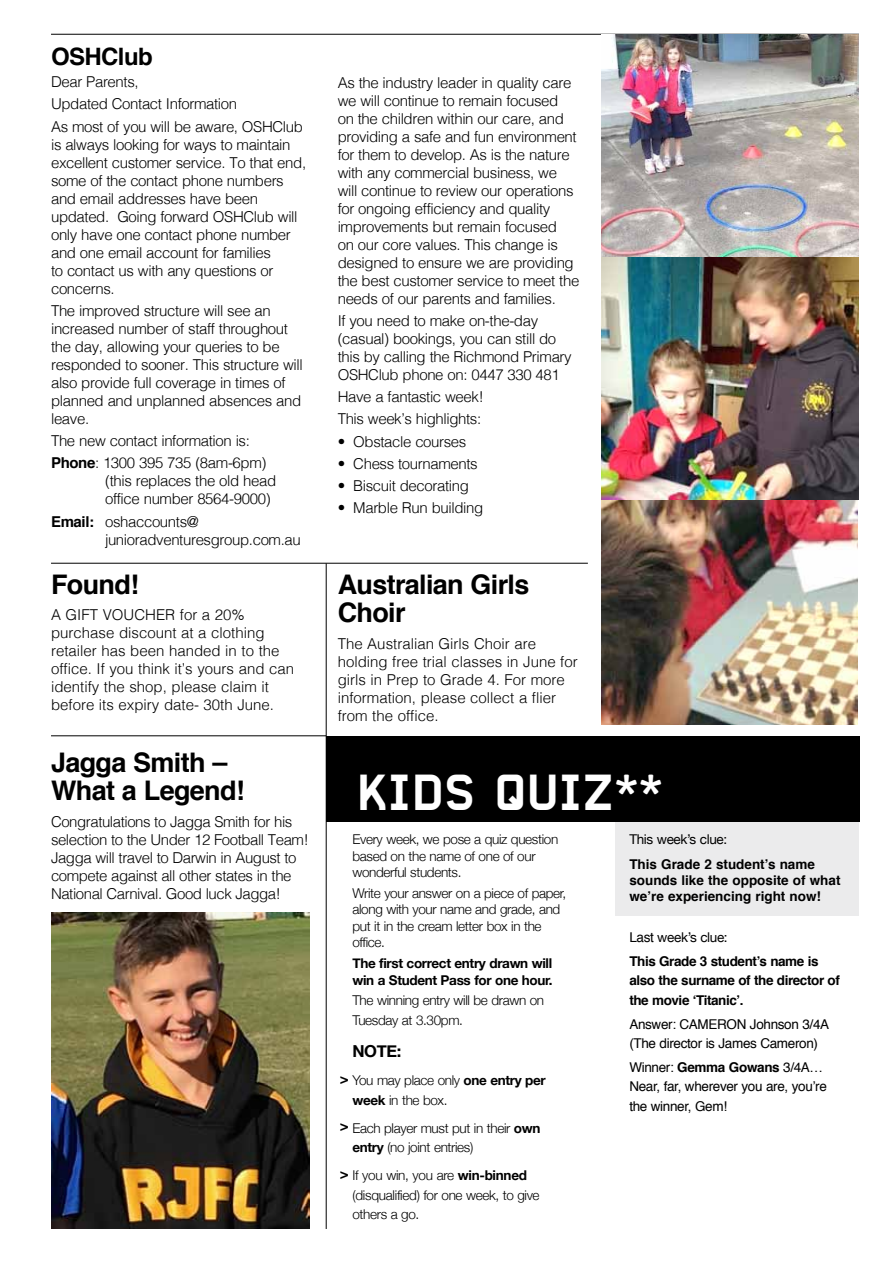
<style>
.page{position:relative;width:893px;height:1263px;background:#fff}
.page>*{position:absolute;margin:0;border:0;box-sizing:border-box;transform-origin:0 0}
.t1{font:48px "Alpha Headline";letter-spacing:-.04em;color:#fff}
.t2{font:700 27px/28.5px "Helvetica";letter-spacing:-.025em;color:#000}
.t3{font:700 24px "Helvetica";letter-spacing:-.025em;color:#000}
.t4{font:700 16.5px "Helvetica Neue";color:#000}
.t5{font:300 15px/18px "Helvetica";letter-spacing:-.025em;color:#000}
.t6{font:300 15px/18px "Helvetica";color:#000}
.t7{font:300 13.5px/16.5px "Helvetica Neue";letter-spacing:-.025em;color:#000}
.t8{font:13.5px/19.5px "Helvetica";letter-spacing:-.025em;color:#000}
.t9{font:700 13.5px/16.2px "Helvetica";color:#000}
.t10{font:700 13.5px/19.5px "Helvetica";letter-spacing:-.03em;color:#000}
.t11{font:700 13.5px/16.5px "Helvetica Neue";letter-spacing:-.025em;color:#000}
.t12{font:13.5px "Helvetica Neue";letter-spacing:-.025em;color:#000}
.s1{font-weight:700}
.s2{font-family:"Helvetica"}
.s3{font-weight:700;font-size:15px}
</style>
<div class="page">
<hr style="left:51px;top:34px;width:808px;height:1px;background:#000">
<hr style="left:51px;top:563px;width:537px;height:1px;background:#000">
<hr style="left:326px;top:563px;width:1px;height:666px;background:#000">
<img style="left:601px;top:34px;width:258px;height:690px">
<img style="left:51px;top:912px;width:258px;height:317px">
<div style="left:616px;top:796px;width:243px;height:120px;background:#ebebec"></div>
<div style="left:326px;top:736px;width:534px;height:85px;background:#000"></div>
<hr style="left:51px;top:735px;width:275px;height:1px;background:#000">
<h3 class="t3" style="left:51px;top:37px;width:103px">OSHClub</h3>
<p class="t5" style="left:51px;top:70px;width:254px;line-height:22.2px">Dear Parents,<br>Updated Contact Information<br>As most of you will be aware, OSHClub</p>
<p class="t5" style="left:51px;top:134px;width:257px">is always looking for ways to maintain excellent customer service. To that end, some of the contact phone numbers and email addresses have been updated. Going forward OSHClub will only have one contact phone number and one email account for families<br>to contact us with any questions or concerns.</p>
<p class="t5" style="left:51px;top:301px;width:253px">The improved structure will see an increased number of staff throughout the day, allowing your queries to be responded to sooner. This structure will also provide full coverage in times of planned and unplanned absences and leave.</p>
<p class="t5" style="left:51px;top:429px;width:217px;line-height:22.2px">The new contact information is:<br><span class="s1">Phone</span>: 1300 395 735 (8am-6pm)</p>
<p class="t5" style="left:105px;top:471px;width:173px">(this replaces the old head office number 8564-9000)</p>
<p class="t5" style="left:105px;top:511px;width:197px;text-indent:-54px"><span class="s1">Email:</span> oshaccounts@ junioradventuresgroup.com.au</p>
<h2 class="t2" style="left:51px;top:570px;width:90px">Found!</h2>
<p class="t6" style="left:51px;top:605px;width:245px">A GIFT VOUCHER for a 20% purchase discount at a clothing retailer has been handed in to the office. If you think it’s yours and can identify the shop, please claim it before its expiry date- 30th June.</p>
<h2 class="t2" style="left:51px;top:748px;width:195px">Jagga Smith –<br>What a Legend!</h2>
<p class="t5" style="left:51px;top:811px;width:259px">Congratulations to Jagga Smith for his selection to the Under 12 Football Team!<br>Jagga will travel to Darwin in August to compete against all other states in the National Carnival. Good luck Jagga!</p>
<p class="t5" style="left:338px;top:72px;width:243px">As the industry leader in quality care we will continue to remain focused<br>on the children within our care, and providing a safe and fun environment for them to develop. As is the nature with any commercial business, we will continue to review our operations for ongoing efficiency and quality improvements but remain focused<br>on our core values. This change is designed to ensure we are providing the best customer service to meet the needs of our parents and families.</p>
<p class="t5" style="left:338px;top:310px;width:236px">If you need to make on-the-day (casual) bookings, you can still do this by calling the Richmond Primary<br>OSHClub phone on: 0447 330 481</p>
<p class="t5" style="left:338px;top:385px;width:147px;line-height:22.2px">Have a fantastic week!<br>This week’s highlights:</p>
<p class="t5" style="left:338px;top:431px;width:130px">• Obstacle courses</p>
<p class="t5" style="left:338px;top:453px;width:142px">• Chess tournaments</p>
<p class="t5" style="left:338px;top:476px;width:133px">• Biscuit decorating</p>
<p class="t5" style="left:338px;top:498px;width:147px">• Marble Run building</p>
<h2 class="t2" style="left:338px;top:570px;width:193px">Australian Girls<br>Choir</h2>
<p class="t6" style="left:338px;top:633px;width:242px">The Australian Girls Choir are holding free trial classes in June for girls in Prep to Grade 4. For more information, please collect a flier from the office.</p>
<h1 class="t1" style="left:355px;top:761px;width:310px">KIDS QUIZ**</h1>
<p class="t12" style="left:629px;top:830px;width:99px">This week’s clue:</p>
<p class="t9" style="left:629px;top:856px;width:213px">This Grade 2 student’s name sounds like the opposite of what we’re experiencing right now!</p>
<p class="t12" style="left:629px;top:927px;width:100px"><span class="s2">Last</span> week’s clue:</p>
<p class="t10" style="left:629px;top:951px;width:212px">This Grade 3 student’s name is also the surname of the director of the movie ‘Titanic’.</p>
<p class="t8" style="left:629px;top:1014px;width:201px">Answer: CAMERON Johnson 3/4A (The director is James Cameron)</p>
<p class="t8" style="left:629px;top:1058px;width:199px">Winner: <span class="s1">Gemma Gowans</span> 3/4A…<br>Near, far, wherever you are, you’re the winner, Gem!</p>
<p class="t7" style="left:352px;top:830px;width:207px">Every week, we pose a quiz question based on the name of one of our wonderful students.</p>
<p class="t7" style="left:352px;top:884px;width:215px">Write your answer on a piece of paper, along with your name and grade, and put it in the cream letter box in the office.</p>
<p class="t11" style="left:352px;top:955px;width:202px">The first correct entry drawn will win a Student Pass for one hour.</p>
<p class="t7" style="left:352px;top:990px;width:193px;line-height:19.5px">The winning entry will be drawn on<br>Tuesday at 3.30pm.</p>
<p class="t4" style="left:352px;top:1038px;width:50px">NOTE:</p>
<p class="t7" style="left:352px;top:1069px;width:195px;line-height:19.5px;text-indent:-13px"><span class="s3">&gt;</span> You may place only <span class="s1">one entry per week</span> in the box.</p>
<p class="t7" style="left:352px;top:1117px;width:189px;line-height:19.5px;text-indent:-13px"><span class="s3">&gt;</span> Each player must put in their <span class="s1">own entry</span> (no joint entries)</p>
<p class="t7" style="left:352px;top:1164px;width:189px;line-height:19.5px;text-indent:-13px"><span class="s3">&gt;</span> If you win, you are <span class="s1">win-binned </span>(disqualified) for one week, to give others a go.</p>
</div>
